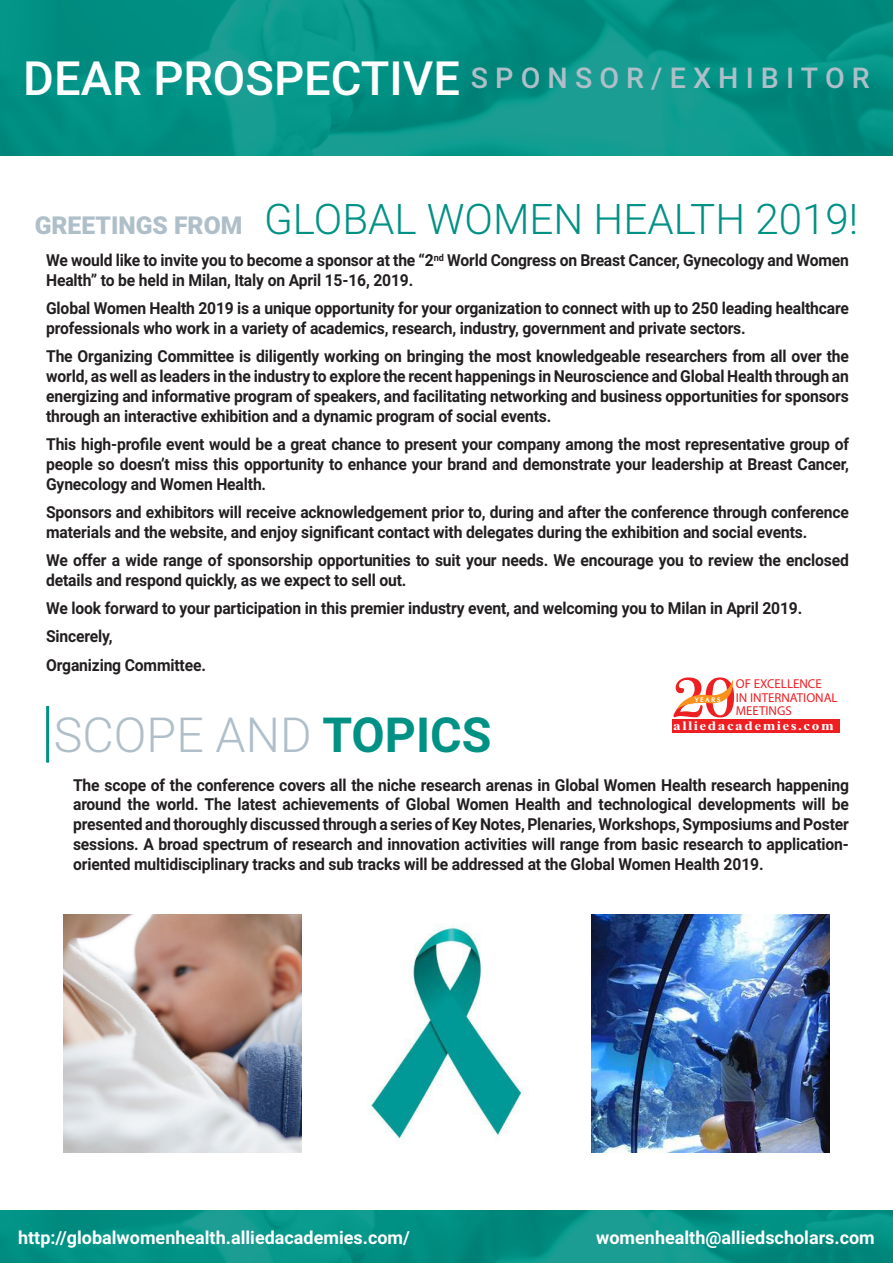
<style>
.page{position:relative;width:893px;height:1263px;background:#fff}
.page>*{position:absolute;margin:0;border:0;box-sizing:border-box;transform-origin:0 0}
.t1{font:300 48.3px "Roboto";color:#afbfc9}
.t2{font:500 47.25px "Roboto";color:#fff}
.t3{font:300 42.15px "Roboto";color:#009185}
.t4{font:500 28.65px "Roboto";letter-spacing:.25em;color:#afbfc9}
.t5{font:700 18px "Roboto";color:#fff}
.t6{font:700 16.5px/19.8px "Roboto";letter-spacing:-.01em;color:#231f20;scale:.95 1}
.t7{font:12.9px "Myriad Pro";color:#ee1f23}
.t8{font:700 12.9px "Times New Roman";letter-spacing:.1em;color:#fff;scale:1.18 1}
.t9{font:6.6px "Oregon LDO Black";letter-spacing:.24em;color:#fff;scale:1.06 1}
.s1{font-weight:900;font-size:24.75px;color:#afbfc9}
.s2{font-weight:700;color:#009185}
</style>
<div class="page">
<img style="left:0;top:1210px;width:893px;height:53px">
<img style="left:0;top:0;width:893px;height:155px">
<hr style="left:46px;top:706px;width:3px;height:57px;background:#009185">
<img style="left:64px;top:914px;width:238px;height:238px">
<img style="left:368px;top:923px;width:161px;height:220px">
<img style="left:591px;top:914px;width:238px;height:238px">
<div style="left:672px;top:720px;width:167px;height:13px;background:#ee1f23"></div>
<svg style="left:673px;top:677px;width:62px;height:40px"></svg>
<p class="t2" style="left:23px;top:45px;width:438px">DEAR PROSPECTIVE</p>
<p class="t4" style="left:471px;top:58px;width:400px">SPONSOR/EXHIBITOR</p>
<p class="t3" style="left:35px;top:189px;width:825px"><span class="s1">GREETINGS FROM</span> GLOBAL WOMEN HEALTH 2019!</p>
<p class="t6" style="left:46px;top:250px;width:846px">We would like to invite you to become a sponsor at the “2<sup>nd</sup> World Congress on Breast Cancer, Gynecology and Women<br>Health” to be held in Milan, Italy on April 15-16, 2019.</p>
<p class="t6" style="left:46px;top:298px;width:847px">Global Women Health 2019 is a unique opportunity for your organization to connect with up to 250 leading healthcare professionals who work in a variety of academics, research, industry, government and private sectors.</p>
<p class="t6" style="left:46px;top:346px;width:847px;text-align:justify">The Organizing Committee is diligently working on bringing the most knowledgeable researchers from all over the world, as well as leaders in the industry to explore the recent happenings in Neuroscience and Global Health through an energizing and informative program of speakers, and facilitating networking and business opportunities for sponsors through an interactive exhibition and a dynamic program of social events.</p>
<p class="t6" style="left:46px;top:434px;width:847px;text-align:justify">This high-profile event would be a great chance to present your company among the most representative group of people so doesn’t miss this opportunity to enhance your brand and demonstrate your leadership at Breast Cancer, Gynecology and Women Health.</p>
<p class="t6" style="left:46px;top:501px;width:847px">Sponsors and exhibitors will receive acknowledgement prior to, during and after the conference through conference materials and the website, and enjoy significant contact with delegates during the exhibition and social events.</p>
<p class="t6" style="left:46px;top:550px;width:846px">We offer a wide range of sponsorship opportunities to suit your needs. We encourage you to review the enclosed details and respond quickly, as we expect to sell out.</p>
<p class="t6" style="left:46px;top:598px;width:797px">We look forward to your participation in this premier industry event, and welcoming you to Milan in April 2019.</p>
<p class="t6" style="left:46px;top:626px;width:71px">Sincerely,</p>
<p class="t6" style="left:46px;top:654px;width:170px">Organizing Committee.</p>
<p class="t1" style="left:54px;top:701px;width:439px">SCOPE AND <span class="s2">TOPICS</span></p>
<p class="t7" style="left:736px;top:675px;width:87px">OF EXCELLENCE</p>
<p class="t7" style="left:736px;top:689px;width:103px">IN INTERNATIONAL</p>
<p class="t7" style="left:736px;top:703px;width:57px">MEETINGS</p>
<p class="t8" style="left:673px;top:717px;width:137px">alliedacademies.com</p>
<p class="t9" style="left:695px;top:695px;width:26px">YEARS</p>
<p class="t6" style="left:73px;top:774px;width:818px;text-align:justify">The scope of the conference covers all the niche research arenas in Global Women Health research happening around the world. The latest achievements of Global Women Health and technological developments will be presented and thoroughly discussed through a series of Key Notes, Plenaries, Workshops, Symposiums and Poster sessions. A broad spectrum of research and innovation activities will range from basic research to application&shy;oriented multidisciplinary tracks and sub tracks will be addressed at the Global Women Health 2019.</p>
<p class="t5" style="left:18px;top:1224px;width:393px">http://globalwomenhealth.alliedacademies.com/</p>
<p class="t5" style="left:596px;top:1224px;width:280px">womenhealth@alliedscholars.com</p>
</div>
